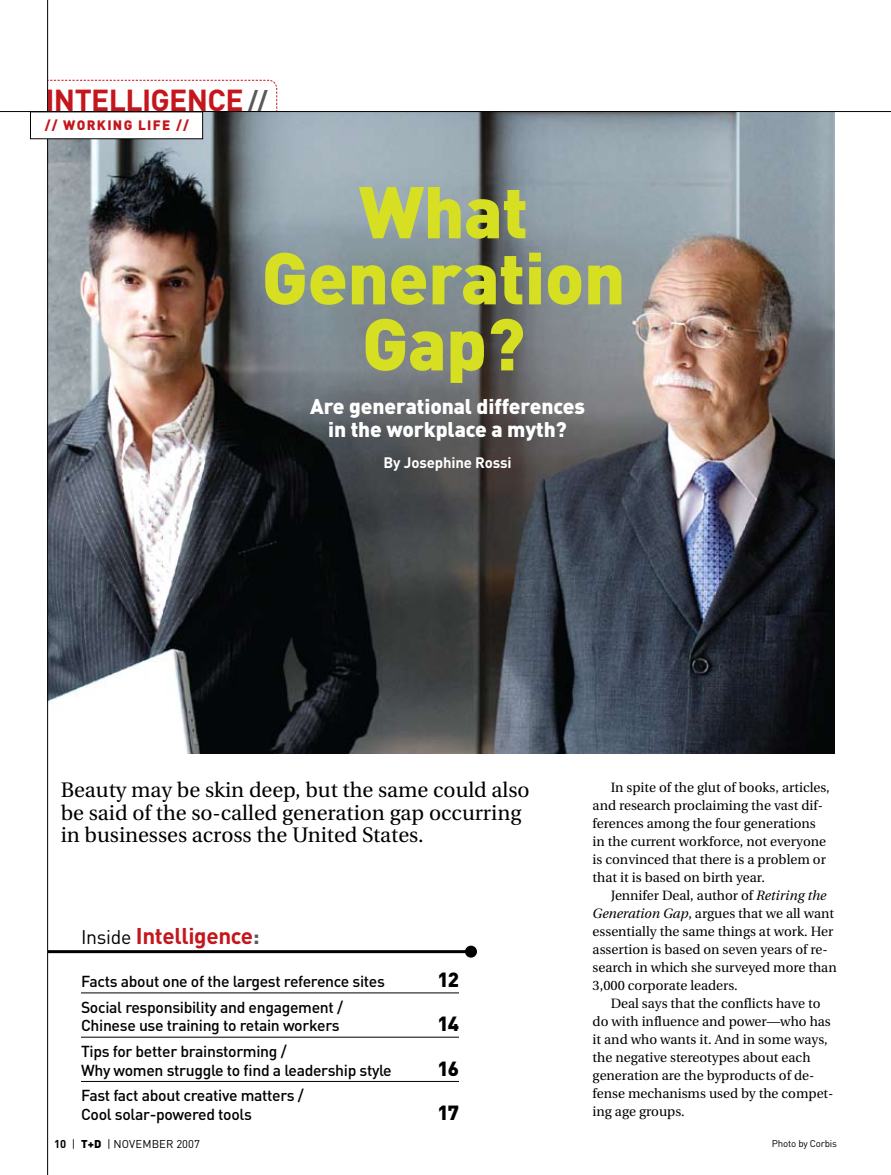
<style>
.page{position:relative;width:891px;height:1175px;background:#fff}
.page>*{position:absolute;margin:0;border:0;box-sizing:border-box;transform-origin:0 0}
.t1{font:900 72px/66px "DINOT";letter-spacing:-.01em;color:#d7df23;text-align:center}
.t2{font:700 30px "DINOT";letter-spacing:-.02em;color:#c4161c}
.t3{font:700 22.5px "DINOT";letter-spacing:-.015em;color:#c4161c}
.t4{font:21px/22.5px "Utopia";color:#000}
.t5{font:900 21px/23.2px "DINOT";letter-spacing:-.005em;color:#fff;text-align:center}
.t6{font:900 20.25px "DINOT";letter-spacing:-.05em;color:#000}
.t7{font:500 15.75px/18.8px "DINOT";letter-spacing:-.02em;color:#000}
.t8{font:700 15px "DINOT";letter-spacing:-.01em;color:#fff}
.t9{font:13.5px/18px "Utopia";color:#000}
.t10{font:900 13.5px "DINOT";color:#c4161c}
.t11{font:11.25px "DINOT";color:#000}
.t12{font:9.75px "DINOT";letter-spacing:-.02em;color:#000}
.s1{font-size:25.5px;color:#58595b}
.s2{font-weight:400;font-size:19.5px;color:#000}
.s3{color:#58595b}
.s4{font-style:italic}
.s5{font-weight:700}
.s6{font-weight:900}
</style>
<div class="page">
<img style="left:48px;top:112px;width:787px;height:641px">
<svg style="left:48px;top:80px;width:230px;height:31px"></svg>
<hr style="left:0;top:111px;width:891px;height:1px;background:#000">
<hr style="left:81px;top:992px;width:378px;height:1px;background:#000">
<hr style="left:81px;top:1036px;width:378px;height:1px;background:#000">
<hr style="left:81px;top:1081px;width:378px;height:1px;background:#000">
<hr style="left:48px;top:950px;width:423px;height:3px;background:#000">
<div style="left:465px;top:945px;width:12px;height:12px;background:#000;border-radius:50%"></div>
<hr style="left:47px;top:0;width:1px;height:1174px;background:#000">
<div style="left:30px;top:112px;width:173px;height:27px;background:#fff"></div>
<div style="left:30px;top:111px;width:173px;height:28px;border:1px solid #000"></div>
<h2 class="t2" style="left:45px;top:80px;width:224px">intelligence <span class="s1">//</span></h2>
<p class="t10" style="left:45px;top:115px;width:31px">// wor</p>
<p class="t10" style="left:97px;top:115px;width:20px">king</p>
<p class="t10" style="left:138px;top:115px;width:9px">life</p>
<p class="t10" style="left:176px;top:115px;width:14px">//</p>
<h1 class="t1" style="left:262px;top:176px;width:365px">What<br>Generation<br>Gap?</h1>
<h3 class="t5" style="left:310px;top:393px;width:277px">Are generational differences in the workplace a myth?</h3>
<p class="t8" style="left:384px;top:453px;width:130px">By Josephine Rossi</p>
<h3 class="t4" style="left:61px;top:779px;width:470px">Beauty may be skin deep, but the same could also be said of the so-called generation gap occurring in businesses across the United States.</h3>
<h3 class="t3" style="left:81px;top:920px;width:180px"><span class="s2">Inside</span> I ntelligence<span class="s3">:</span></h3>
<p class="t7" style="left:81px;top:971px;width:305px">Facts about one of the largest reference sites</p>
<h3 class="t6" style="left:437px;top:966px;width:23px">12</h3>
<p class="t7" style="left:81px;top:997px;width:264px">Social responsibility and engagement /<br>Chinese use training to retain workers</p>
<h3 class="t6" style="left:437px;top:1010px;width:23px">14</h3>
<p class="t7" style="left:81px;top:1041px;width:312px">Tips for better brainstorming /<br>Why women struggle to find a leadership style</p>
<p class="t7" style="left:81px;top:1085px;width:224px">Fast fact about creative matters /<br>Cool solar-powered tools</p>
<h3 class="t6" style="left:437px;top:1054px;width:23px">16</h3>
<h3 class="t6" style="left:437px;top:1098px;width:23px">17</h3>
<p class="t9" style="left:593px;top:779px;width:239px;text-indent:18px">In spite of the glut of books, articles, and research proclaiming the vast dif&shy;ferences among the four generations in the current workforce, not everyone is convinced that there is a problem or that it is based on birth year.</p>
<p class="t9" style="left:593px;top:887px;width:246px;text-indent:18px">Jennifer Deal, author of <span class="s4">Retiring the Generation Gap</span>, argues that we all want essentially the same things at work. Her assertion is based on seven years of re&shy;search in which she surveyed more than 3,000 corporate leaders.</p>
<p class="t9" style="left:593px;top:995px;width:242px;text-indent:18px">Deal says that the conflicts have to do with influence and power—who has it and who wants it. And in some ways, the negative stereotypes about each generation are the byproducts of de&shy;fense mechanisms used by the compet&shy;ing age groups.</p>
<p class="t11" style="left:54px;top:1136px;width:68px"><span class="s5">10</span> | <span class="s6">T+D</span> | november</p>
<p class="t11" style="left:176px;top:1136px;width:25px">2007</p>
<p class="t12" style="left:772px;top:1137px;width:67px">Photo by Corbis</p>
</div>
